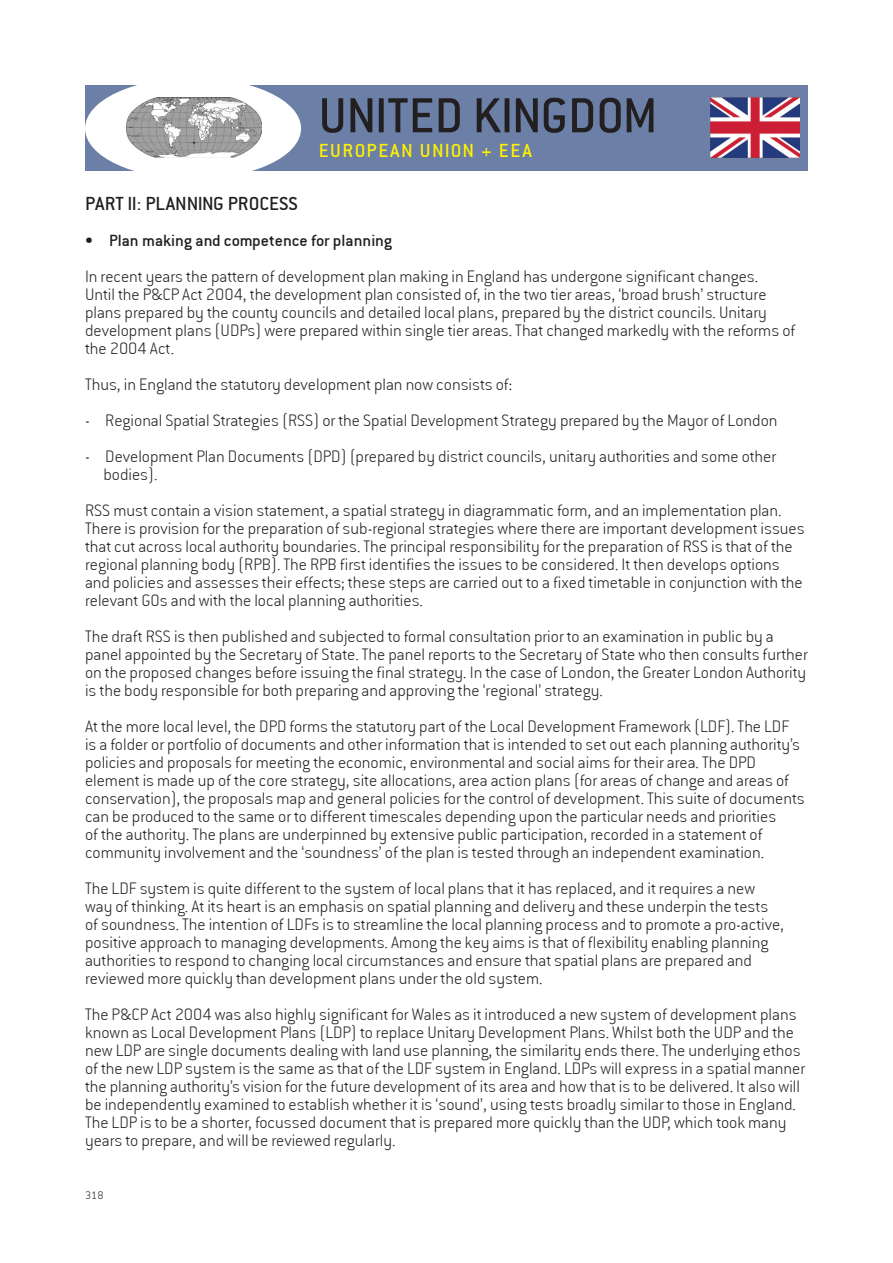
<style>
.page{position:relative;width:893px;height:1263px;background:#fff}
.page>*{position:absolute;margin:0;border:0;box-sizing:border-box;transform-origin:0 0}
.t1{font:54px "Conduit ITC";letter-spacing:-.01em;color:#231f20}
.t2{font:21px "Conduit ITC";color:#231f20}
.t3{font:21px "Conduit ITC";letter-spacing:.075em;color:#fff101}
.t4{font:18px/18px "Conduit Ex Lt ITCTT";color:#231f20}
.t5{font:18px "Conduit ITC";color:#231f20}
.t6{font:12px "Conduit Ex Lt ITCTT";color:#231f20}
</style>
<div class="page">
<div style="left:85px;top:85px;width:723px;height:85px;background:#6b7fa7"></div>
<div style="left:86px;top:79px;width:214px;height:99px;background:#fff;border-radius:50%"></div>
<img style="left:126px;top:97px;width:135px;height:60px">
<img style="left:710px;top:98px;width:89px;height:59px">
<h1 class="t1" style="left:319px;top:85px;width:340px">UNITED KINGDOM</h1>
<p class="t3" style="left:319px;top:139px;width:214px">EUROPEAN UNION + EEA</p>
<p class="t2" style="left:85px;top:191px;width:214px">PART II: PLANNING PROCESS</p>
<p class="t5" style="left:85px;top:230px;width:308px">• Plan making and competence for planning</p>
<p class="t4" style="left:85px;top:267px;width:712px">In recent years the pattern of development plan making in England has undergone significant changes.<br>Until the P&amp;CP Act 2004, the development plan consisted of, in the two tier areas, ‘broad brush’ structure plans prepared by the county councils and detailed local plans, prepared by the district councils. Unitary development plans (UDPs) were prepared within single tier areas. That changed markedly with the reforms of the 2004 Act.</p>
<p class="t4" style="left:85px;top:375px;width:429px">Thus, in England the statutory development plan now consists of:</p>
<p class="t4" style="left:85px;top:411px;width:694px">- Regional Spatial Strategies (RSS) or the Spatial Development Strategy prepared by the Mayor of London</p>
<p class="t4" style="left:85px;top:447px;width:693px">- Development Plan Documents (DPD) (prepared by district councils, unitary authorities and some other</p>
<p class="t4" style="left:104px;top:465px;width:56px">bodies).</p>
<p class="t4" style="left:85px;top:501px;width:721px">RSS must contain a vision statement, a spatial strategy in diagrammatic form, and an implementation plan.<br>There is provision for the preparation of sub-regional strategies where there are important development issues that cut across local authority boundaries. The principal responsibility for the preparation of RSS is that of the regional planning body (RPB). The RPB first identifies the issues to be considered. It then develops options and policies and assesses their effects; these steps are carried out to a fixed timetable in conjunction with the relevant GOs and with the local planning authorities.</p>
<p class="t4" style="left:85px;top:627px;width:724px">The draft RSS is then published and subjected to formal consultation prior to an examination in public by a panel appointed by the Secretary of State. The panel reports to the Secretary of State who then consults further on the proposed changes before issuing the final strategy. In the case of London, the Greater London Authority is the body responsible for both preparing and approving the ‘regional’ strategy.</p>
<p class="t4" style="left:85px;top:717px;width:721px">At the more local level, the DPD forms the statutory part of the Local Development Framework (LDF). The LDF is a folder or portfolio of documents and other information that is intended to set out each planning authority’s policies and proposals for meeting the economic, environmental and social aims for their area. The DPD element is made up of the core strategy, site allocations, area action plans (for areas of change and areas of conservation), the proposals map and general policies for the control of development. This suite of documents can be produced to the same or to different timescales depending upon the particular needs and priorities<br>of the authority. The plans are underpinned by extensive public participation, recorded in a statement of community involvement and the ‘soundness’ of the plan is tested through an independent examination.</p>
<p class="t4" style="left:85px;top:879px;width:701px">The LDF system is quite different to the system of local plans that it has replaced, and it requires a new way of thinking. At its heart is an emphasis on spatial planning and delivery and these underpin the tests of soundness. The intention of LDFs is to streamline the local planning process and to promote a pro-active, positive approach to managing developments. Among the key aims is that of flexibility enabling planning authorities to respond to changing local circumstances and ensure that spatial plans are prepared and reviewed more quickly than development plans under the old system.</p>
<p class="t4" style="left:85px;top:1005px;width:722px">The P&amp;CP Act 2004 was also highly significant for Wales as it introduced a new system of development plans known as Local Development Plans (LDP) to replace Unitary Development Plans. Whilst both the UDP and the new LDP are single documents dealing with land use planning, the similarity ends there. The underlying ethos of the new LDP system is the same as that of the LDF system in England. LDPs will express in a spatial manner the planning authority’s vision for the future development of its area and how that is to be delivered. It also will be independently examined to establish whether it is ‘sound’, using tests broadly similar to those in England.<br>The LDP is to be a shorter, focussed document that is prepared more quickly than the UDP, which took many years to prepare, and will be reviewed regularly.</p>
<p class="t6" style="left:85px;top:1188px;width:20px">318</p>
</div>
